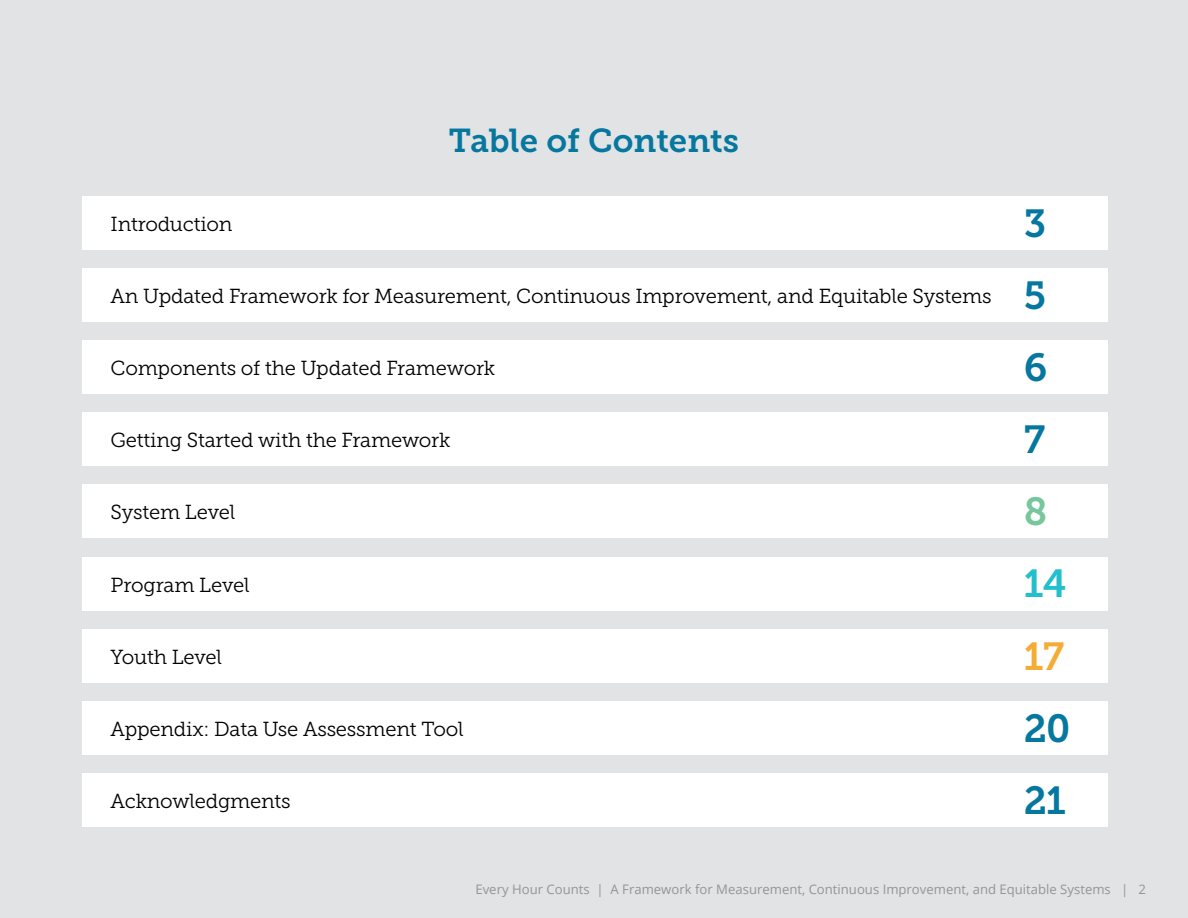
<style>
.page{position:relative;width:1188px;height:918px;background:#e2e3e4}
.page>*{position:absolute;margin:0;border:0;box-sizing:border-box;transform-origin:0 0}
.t1{font:39px "Museo Slab 700";color:#06779f}
.t2{font:39px "Museo Slab 700";color:#23bfcd}
.t3{font:39px "Museo Slab 700";color:#f5ac35}
.t4{font:39px "Museo Slab 700";color:#76c79c}
.t5{font:33px "Museo Slab 700";color:#06779f}
.t6{font:20.25px "Museo Slab 300";letter-spacing:-.01em;color:#000}
.t7{font:13.2px "Open Sans";color:#939598}
.s1{font-family:"Museo Slab 700";font-size:39px;color:#06779f}
</style>
<div class="page">
<div style="left:82px;top:196px;width:1026px;height:54px;background:#fff"></div>
<div style="left:82px;top:268px;width:1026px;height:54px;background:#fff"></div>
<div style="left:82px;top:340px;width:1026px;height:54px;background:#fff"></div>
<div style="left:82px;top:412px;width:1026px;height:54px;background:#fff"></div>
<div style="left:82px;top:484px;width:1026px;height:54px;background:#fff"></div>
<div style="left:82px;top:557px;width:1026px;height:54px;background:#fff"></div>
<div style="left:82px;top:629px;width:1026px;height:54px;background:#fff"></div>
<div style="left:82px;top:701px;width:1026px;height:54px;background:#fff"></div>
<div style="left:82px;top:773px;width:1026px;height:54px;background:#fff"></div>
<p class="t6" style="left:111px;top:213px;width:123px">Introduction</p>
<h2 class="t5" style="left:449px;top:122px;width:292px">Table of Contents</h2>
<h1 class="t1" style="left:1024px;top:201px;width:24px">3</h1>
<p class="t6" style="left:111px;top:285px;width:937px">An Updated Framework for Measurement, Continuous Improvement, and Equitable Systems <span class="s1">5</span></p>
<p class="t6" style="left:111px;top:357px;width:386px">Components of the Updated Framework</p>
<h1 class="t1" style="left:1024px;top:346px;width:25px">6</h1>
<p class="t6" style="left:111px;top:429px;width:341px">Getting Started with the Framework</p>
<h1 class="t1" style="left:1024px;top:418px;width:23px">7</h1>
<p class="t6" style="left:111px;top:501px;width:126px">System Level</p>
<h1 class="t4" style="left:1024px;top:490px;width:25px">8</h1>
<p class="t6" style="left:111px;top:574px;width:140px">Program Level</p>
<h1 class="t2" style="left:1024px;top:562px;width:44px">14</h1>
<p class="t6" style="left:111px;top:646px;width:113px">Youth Level</p>
<h1 class="t3" style="left:1024px;top:634px;width:42px">17</h1>
<p class="t6" style="left:111px;top:718px;width:355px">Appendix: Data Use Assessment Tool</p>
<h1 class="t1" style="left:1024px;top:706px;width:48px">20</h1>
<p class="t6" style="left:111px;top:790px;width:182px">Acknowledgments</p>
<h1 class="t1" style="left:1024px;top:778px;width:44px">21</h1>
<p class="t7" style="left:475px;top:880px;width:672px">Every Hour Counts | A Framework for Measurement, Continuous Improvement, and Equitable Systems | 2</p>
</div>
